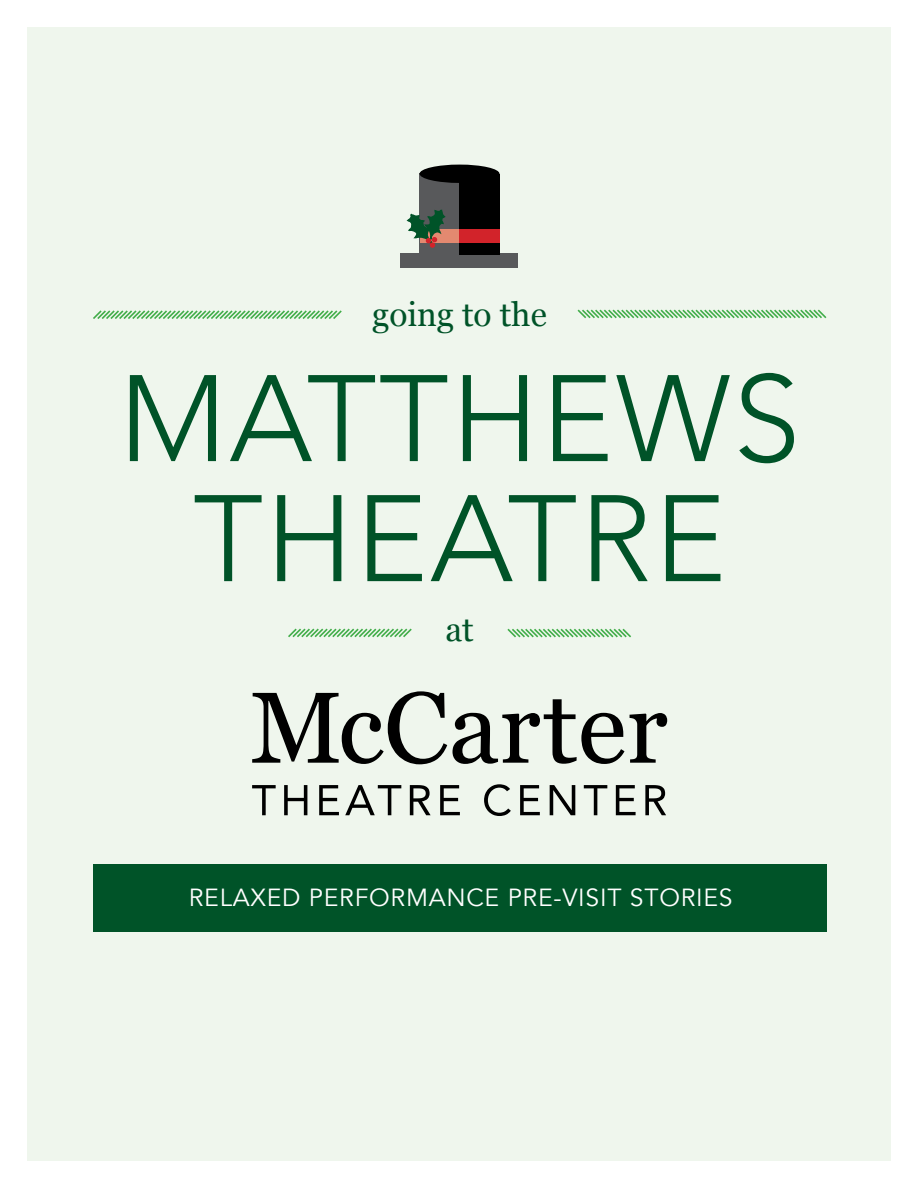
<style>
.page{position:relative;width:918px;height:1188px;background:#fff}
.page>*{position:absolute;margin:0;border:0;box-sizing:border-box;transform-origin:0 0}
.t1{font:300 121.5px/120px "Avenir";letter-spacing:.02em;color:#005328;text-align:center}
.t2{font:33.45px "Georgia";color:#005328}
.t3{font:24.75px "Avenir";letter-spacing:.03em;color:#fff}
</style>
<div class="page">
<div style="left:27px;top:27px;width:864px;height:1134px;background:#eff6ed"></div>
<svg style="left:93px;top:310px;width:249px;height:9px"></svg>
<svg style="left:577px;top:309px;width:250px;height:10px"></svg>
<svg style="left:288px;top:628px;width:124px;height:10px"></svg>
<svg style="left:252px;top:785px;width:24px;height:30px"></svg>
<svg style="left:284px;top:785px;width:23px;height:30px"></svg>
<svg style="left:319px;top:785px;width:20px;height:30px"></svg>
<svg style="left:345px;top:785px;width:56px;height:30px"></svg>
<svg style="left:410px;top:785px;width:21px;height:30px"></svg>
<svg style="left:440px;top:785px;width:20px;height:30px"></svg>
<svg style="left:484px;top:784px;width:27px;height:32px"></svg>
<svg style="left:520px;top:785px;width:20px;height:30px"></svg>
<svg style="left:550px;top:785px;width:25px;height:30px"></svg>
<svg style="left:584px;top:785px;width:23px;height:30px"></svg>
<svg style="left:616px;top:785px;width:20px;height:30px"></svg>
<svg style="left:645px;top:785px;width:21px;height:30px"></svg>
<svg style="left:252px;top:691px;width:195px;height:73px"></svg>
<svg style="left:453px;top:699px;width:171px;height:65px"></svg>
<svg style="left:630px;top:713px;width:37px;height:50px"></svg>
<div style="left:93px;top:864px;width:733px;height:67px;background:#005328"></div>
<svg style="left:507px;top:628px;width:124px;height:10px"></svg>
<div style="left:401px;top:253px;width:117px;height:15px;background:#58595b"></div>
<div style="left:420px;top:173px;width:39px;height:81px;background:#58595b"></div>
<div style="left:459px;top:174px;width:41px;height:81px;background:#000"></div>
<div style="left:420px;top:165px;width:79px;height:18px;background:#000;border-radius:50%"></div>
<div style="left:420px;top:229px;width:39px;height:13px;background:#e38970"></div>
<div style="left:459px;top:229px;width:41px;height:13px;background:#d2232a"></div>
<svg style="left:406px;top:208px;width:40px;height:45px"></svg>
<h2 class="t2" style="left:372px;top:290px;width:176px">going to the</h2>
<h1 class="t1" style="left:119px;top:359px;width:683px">MATTHEWS<br>THEATRE</h1>
<h2 class="t2" style="left:445px;top:605px;width:30px">at</h2>
<p class="t3" style="left:189px;top:883px;width:545px">RELAXED PERFORMANCE PRE-VISIT STORIES</p>
</div>
